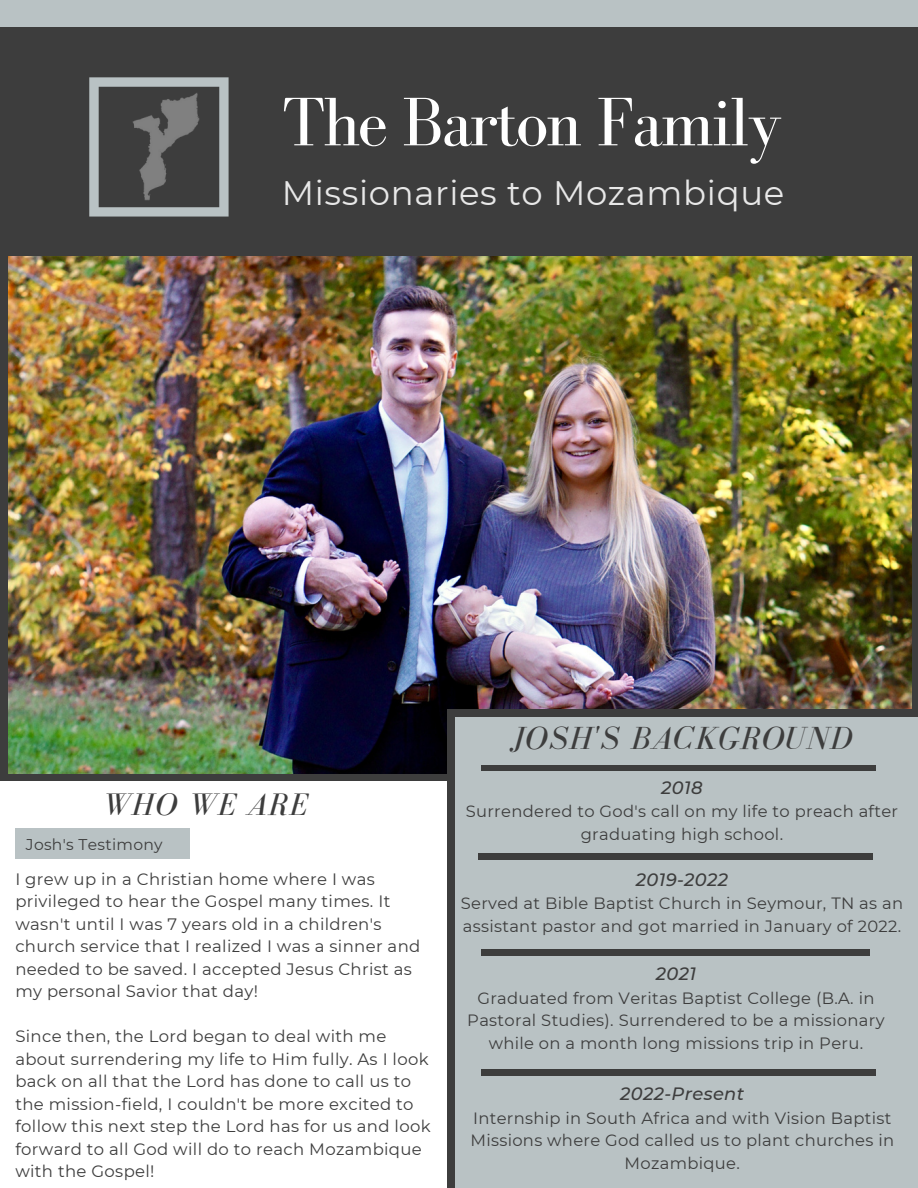
<style>
.page{position:relative;width:918px;height:1188px;background:#fff}
.page>*{position:absolute;margin:0;border:0;box-sizing:border-box;transform-origin:0 0}
.t1{font:70.65px "Bodoni FLF";letter-spacing:-.04em;color:#fff}
.t2{font:33.9px "Montserrat";letter-spacing:.02em;color:#e8e8e8}
.t3{font:italic 32.85px "Bodoni FLF";letter-spacing:.04em;color:#3d3d3d}
.t4{font:italic 31.95px "Bodoni FLF";letter-spacing:.04em;color:#3d3d3d}
.t5{font:italic 500 17.85px "Montserrat";letter-spacing:.02em;color:#3d3d3d}
.t6{font:16.5px/22.5px "Montserrat";letter-spacing:.02em;color:#3d3d3d}
.t7{font:16.35px/22.5px "Montserrat";letter-spacing:.02em;color:#3d3d3d;text-align:center}
.t8{font:15.6px "Montserrat";letter-spacing:.02em;color:#3d3d3d}
</style>
<div class="page">
<img style="left:7px;top:255px;width:906px;height:520px">
<div style="left:448px;top:716px;width:283px;height:472px;background:#b9c2c4"></div>
<div style="left:0;top:24px;width:918px;height:231px;background:#3d3d3d"></div>
<svg style="left:89px;top:77px;width:140px;height:140px"></svg>
<div style="left:682px;top:716px;width:236px;height:472px;background:#b9c2c4"></div>
<div style="left:479px;top:854px;width:394px;height:6px;background:#3d3d3d"></div>
<div style="left:482px;top:949px;width:388px;height:6px;background:#3d3d3d"></div>
<div style="left:482px;top:1069px;width:394px;height:6px;background:#3d3d3d"></div>
<div style="left:0;top:0;width:918px;height:27px;background:#b9c2c4"></div>
<div style="left:15px;top:828px;width:175px;height:31px;background:#b9c2c4"></div>
<img style="left:100px;top:88px;width:118px;height:118px">
<div style="left:482px;top:765px;width:394px;height:6px;background:#3d3d3d"></div>
<div style="left:448px;top:710px;width:470px;height:6px;background:#3d3d3d"></div>
<div style="left:448px;top:716px;width:7px;height:472px;background:#3d3d3d"></div>
<div style="left:0;top:255px;width:7px;height:522px;background:#3d3d3d"></div>
<div style="left:0;top:775px;width:448px;height:5px;background:#3d3d3d"></div>
<div style="left:913px;top:255px;width:5px;height:455px;background:#3d3d3d"></div>
<p class="t1" style="left:282px;top:84px;width:502px">The Barton Family</p>
<p class="t2" style="left:282px;top:172px;width:504px">Missionaries to Mozambique</p>
<p class="t4" style="left:103px;top:788px;width:206px">WHO WE ARE</p>
<p class="t8" style="left:26px;top:835px;width:138px">Josh's Testimony</p>
<p class="t6" style="left:15px;top:867px;width:407px">I grew up in a Christian home where I was privileged to hear the Gospel many times. It wasn't until I was 7 years old in a children's church service that I realized I was a sinner and needed to be saved. I accepted Jesus Christ as my personal Savior that day!</p>
<p class="t6" style="left:15px;top:1025px;width:417px">Since then, the Lord began to deal with me about surrendering my life to Him fully. As I look back on all that the Lord has done to call us to the mission-field, I couldn't be more excited to follow this next step the Lord has for us and look forward to all God will do to reach Mozambique with the Gospel!</p>
<p class="t3" style="left:511px;top:721px;width:343px">JOSH'S BACKGROUND</p>
<p class="t5" style="left:661px;top:776px;width:43px">2018</p>
<p class="t7" style="left:466px;top:800px;width:434px">Surrendered to God's call on my life to preach after graduating high school.</p>
<p class="t5" style="left:636px;top:868px;width:94px">2019-2022</p>
<p class="t7" style="left:461px;top:892px;width:444px;text-align:left">Served at Bible Baptist Church in Seymour, TN as an assistant pastor and got married in January of 2022.</p>
<p class="t5" style="left:656px;top:963px;width:42px">2021</p>
<p class="t7" style="left:467px;top:987px;width:419px">Graduated from Veritas Baptist College (B.A. in<br>Pastoral Studies). Surrendered to be a missionary while on a month long missions trip in Peru.</p>
<p class="t5" style="left:620px;top:1083px;width:125px">2022-Present</p>
<p class="t7" style="left:470px;top:1107px;width:425px">Internship in South Africa and with Vision Baptist<br>Missions where God called us to plant churches in<br>Mozambique.</p>
</div>
